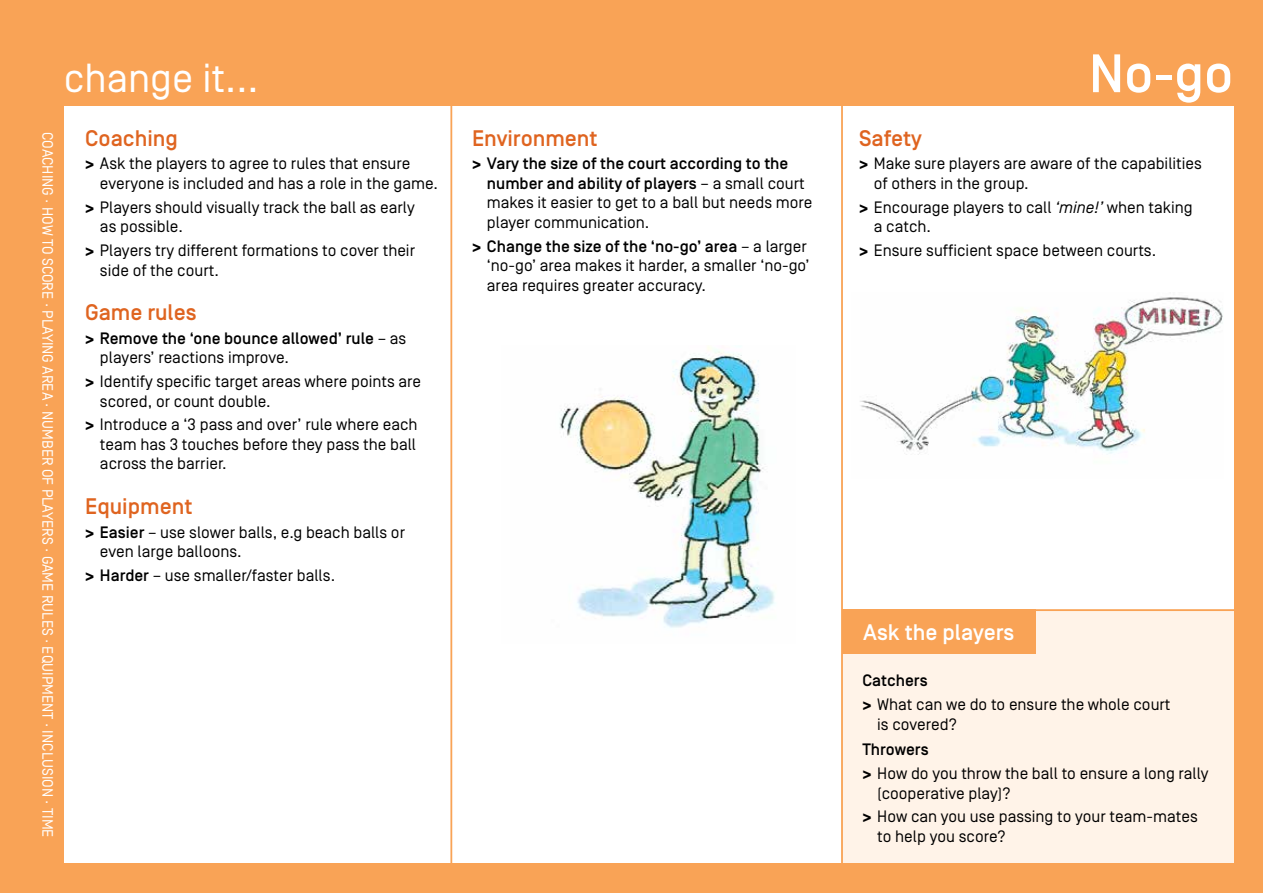
<style>
.page{position:relative;width:1263px;height:893px;background:#f9a356}
.page>*{position:absolute;margin:0;border:0;box-sizing:border-box;transform-origin:0 0}
.t1{font:500 54px "Simplon Norm";color:#fff}
.t2{font:40.5px "Simplon Norm";color:#fff}
.t3{font:500 22.5px "Simplon Norm";color:#df6420}
.t4{font:500 22.5px "Simplon Norm";color:#fff}
.t5{font:16.5px/19.5px "Simplon Norm";color:#000}
.t6{font:500 16.5px/19.5px "Simplon Norm";color:#000}
.t7{font:15px "Simplon Norm";color:#fff}
.s1{font-weight:700}
.s2{font-weight:400}
.s3{font-weight:500}
.s4{font-style:italic}
</style>
<div class="page">
<div style="left:64px;top:106px;width:1169px;height:757px;background:#fff"></div>
<img style="left:860px;top:297px;width:363px;height:158px">
<hr style="left:450px;top:105px;width:2px;height:758px;background:#f9a356">
<div style="left:841px;top:609px;width:392px;height:254px;background:#fff3e8"></div>
<hr style="left:842px;top:609px;width:393px;height:2px;background:#f9a356">
<div style="left:842px;top:609px;width:193px;height:45px;background:#f9a356"></div>
<hr style="left:841px;top:105px;width:2px;height:758px;background:#f9a356">
<img style="left:560px;top:346px;width:215px;height:282px">
<p class="t7" style="left:55px;top:132px;width:707px;rotate:90deg">COACHING · HOW TO SCORE · PLAYING AREA · NUMBER OF PLAYERS · GAME RULES · EQUIPMENT · INCLUSION · TIME</p>
<h2 class="t2" style="left:64px;top:57px;width:196px">change it...</h2>
<h3 class="t3" style="left:85px;top:126px;width:94px">Coaching</h3>
<p class="t5" style="left:100px;top:154px;width:340px;text-indent:-15px"><span class="s1">&gt;</span> Ask the players to agree to rules that ensure everyone is included and has a role in the game.</p>
<p class="t5" style="left:100px;top:198px;width:316px;text-indent:-15px"><span class="s1">&gt;</span> Players should visually track the ball as early as possible.</p>
<p class="t5" style="left:100px;top:241px;width:317px;text-indent:-15px"><span class="s1">&gt;</span> Players try different formations to cover their side of the court.</p>
<h3 class="t3" style="left:85px;top:300px;width:113px">Game rules</h3>
<p class="t6" style="left:100px;top:329px;width:308px;text-indent:-15px"><span class="s1">&gt;</span> Remove the ‘one bounce allowed’ rule <span class="s2">– as players’ reactions improve.</span></p>
<p class="t5" style="left:100px;top:372px;width:323px;text-indent:-15px"><span class="s1">&gt;</span> Identify specific target areas where points are scored, or count double.</p>
<p class="t5" style="left:100px;top:415px;width:319px;text-align:justify;text-indent:-15px"><span class="s1">&gt;</span> Introduce a ‘3 pass and over’ rule where each team has 3 touches before they pass the ball across the barrier.</p>
<h3 class="t3" style="left:85px;top:494px;width:109px">Equipment</h3>
<p class="t5" style="left:100px;top:523px;width:307px;text-indent:-15px"><span class="s1">&gt;</span> <span class="s3">Easier</span> – use slower balls, e.g beach balls or even large balloons.</p>
<p class="t5" style="left:85px;top:566px;width:252px"><span class="s1">&gt;</span> <span class="s3">Harder</span> – use smaller/faster balls.</p>
<h3 class="t3" style="left:472px;top:126px;width:127px">Environment</h3>
<p class="t5" style="left:487px;top:154px;width:327px;text-indent:-15px"><span class="s1">&gt;</span> <span class="s3">Vary the size of the court according to the number and ability of players</span> – a small court makes it easier to get to a ball but needs more player communication.</p>
<p class="t5" style="left:487px;top:236px;width:324px;text-indent:-15px"><span class="s1">&gt;</span> <span class="s3">Change the size of the ‘no-go’ area</span> – a larger ‘no-go’ area makes it harder, a smaller ‘no-go’ area requires greater accuracy.</p>
<h1 class="t1" style="left:1089px;top:45px;width:146px">No-go</h1>
<h3 class="t3" style="left:859px;top:126px;width:64px">Safety</h3>
<p class="t5" style="left:874px;top:154px;width:330px;text-indent:-15px"><span class="s1">&gt;</span> Make sure players are aware of the capabilities of others in the group.</p>
<p class="t5" style="left:874px;top:198px;width:320px;text-indent:-15px"><span class="s1">&gt;</span> Encourage players to call <span class="s4">‘mine!’</span> when taking a catch.</p>
<p class="t5" style="left:859px;top:241px;width:299px"><span class="s1">&gt;</span> Ensure sufficient space between courts.</p>
<h3 class="t4" style="left:863px;top:621px;width:153px">Ask the players</h3>
<p class="t5" style="left:862px;top:669px;width:310px;line-height:23.7px"><span class="s3">Catchers<br></span><span class="s1">&gt;</span> What can we do to ensure the whole court</p>
<p class="t5" style="left:877px;top:714px;width:81px">is covered?</p>
<p class="t5" style="left:862px;top:738px;width:348px;line-height:23.7px"><span class="s3">Throwers<br></span><span class="s1">&gt;</span> How do you throw the ball to ensure a long rally</p>
<p class="t5" style="left:862px;top:781px;width:337px;line-height:23.7px;text-indent:15px">(cooperative play)?<br><span class="s1">&gt;</span> How can you use passing to your team-mates</p>
<p class="t5" style="left:877px;top:827px;width:130px">to help you score?</p>
</div>
